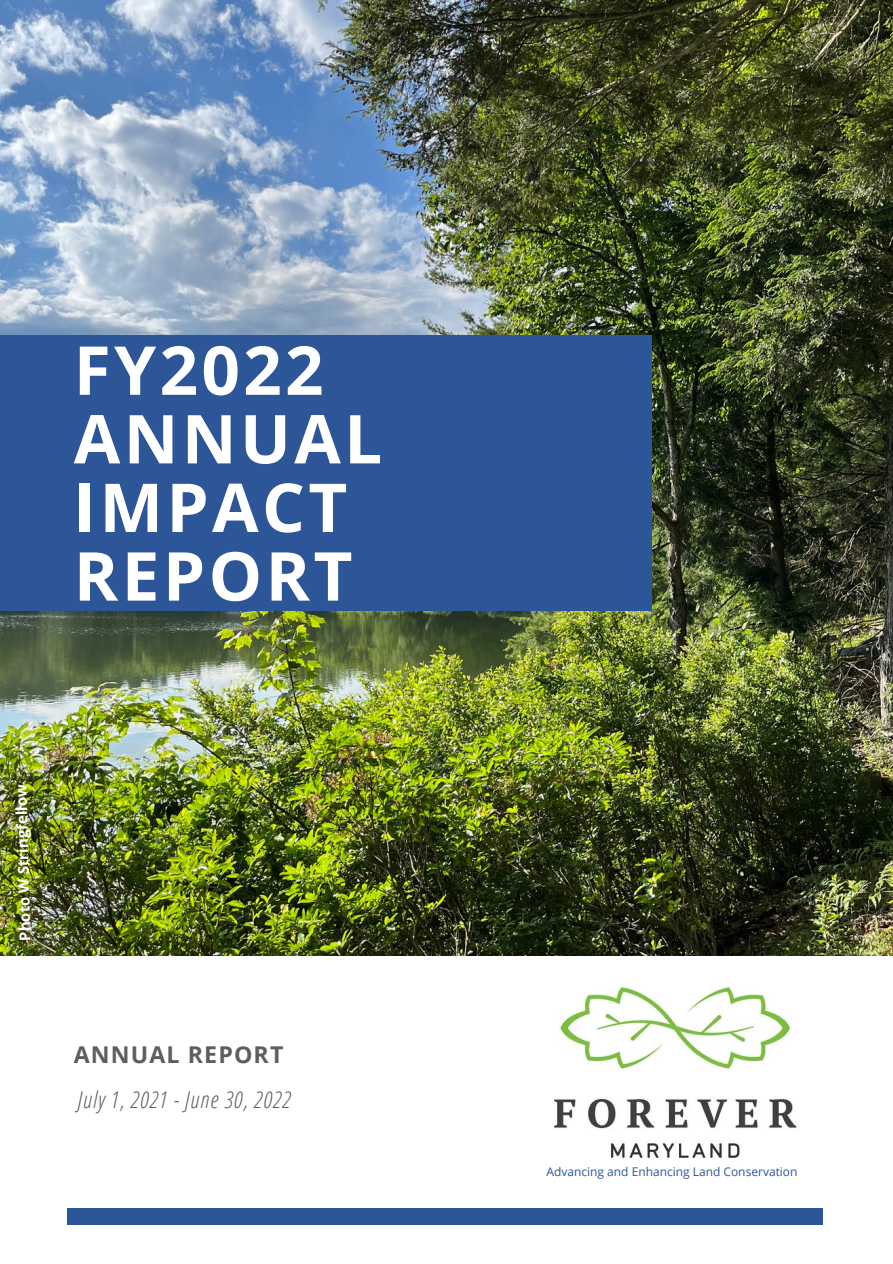
<style>
.page{position:relative;width:893px;height:1264px;background:#fff}
.page>*{position:absolute;margin:0;border:0;box-sizing:border-box;transform-origin:0 0}
.t1{font:700 67.5px/68.6px "Open Sans";letter-spacing:.05em;color:#fff}
.t2{font:italic 300 23.1px "Open Sans Condensed";letter-spacing:.05em;color:#5e5e5e}
.t3{font:700 23.1px "Open Sans";letter-spacing:.05em;color:#5e5e5e}
.t4{font:700 15px "Open Sans";color:#fff}
.t5{font:12px "Open Sans";color:#2c5697}
</style>
<div class="page">
<img style="left:0;top:0;width:892px;height:955px">
<div style="left:67px;top:1208px;width:755px;height:16px;background:#2c5697"></div>
<img style="left:554px;top:986px;width:243px;height:172px">
<div style="left:0;top:336px;width:651px;height:274px;background:#2c5697"></div>
<h1 class="t1" style="left:74px;top:334px;width:310px">FY2022<br>ANNUAL<br>IMPACT<br>REPORT</h1>
<p class="t4" style="left:15px;top:941px;width:158px;rotate:-92deg">Photo W Stringfellow</p>
<h2 class="t3" style="left:74px;top:1037px;width:211px">ANNUAL REPORT</h2>
<h2 class="t2" style="left:77px;top:1083px;width:214px">July 1, 2021 - June 30, 2022</h2>
<p class="t5" style="left:546px;top:1162px;width:252px">Advancing and Enhancing Land Conservation</p>
</div>
